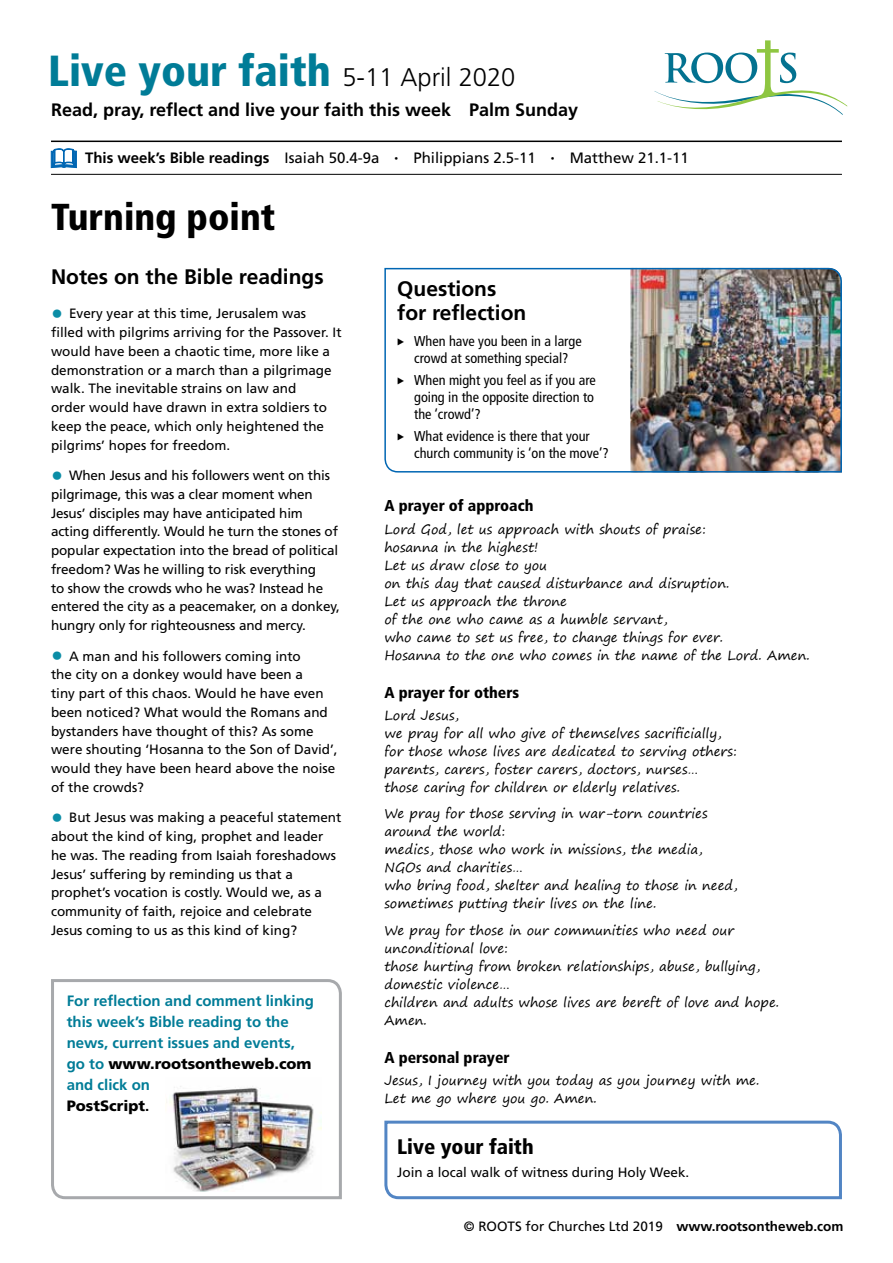
<style>
.page{position:relative;width:893px;height:1263px;background:#fff}
.page>*{position:absolute;margin:0;border:0;box-sizing:border-box;transform-origin:0 0}
.t1{font:900 condensed 43.5px "Frutiger LT Std";color:#007c97}
.t2{font:900 condensed 37.5px "Frutiger LT Std";color:#000}
.t3{font:700 21px/24px "Frutiger LT Std";color:#000}
.t4{font:900 condensed 21px "Frutiger LT Std";color:#000}
.t5{font:700 18px "Frutiger LT Std";color:#000}
.t6{font:900 condensed 15.75px "Frutiger LT Std";color:#000}
.t7{font:700 15px/21px "Frutiger LT Std";color:#007c97}
.t8{font:15px "Frutiger LT Std";color:#000}
.t9{font:condensed 14.25px/17.2px "Frutiger LT Std";color:#000}
.t10{font:13.5px/18.8px "Frutiger LT Std";color:#000}
.t11{font:13.2px/18px "Segoe Print";color:#000}
.s1{font-weight:300;font-stretch:normal;font-size:25.5px;color:#000}
.s2{font-weight:700}
.s3{font-size:7.5px}
.s4{font-size:24px;color:#0b8da6}
.s5{font-weight:900;color:#000}
.s6{color:#000}
</style>
<div class="page">
<svg style="left:654px;top:40px;width:193px;height:75px"></svg>
<svg style="left:51px;top:979px;width:291px;height:221px"></svg>
<img style="left:166px;top:1077px;width:155px;height:114px">
<svg style="left:384px;top:1120px;width:458px;height:80px"></svg>
<hr style="left:51px;top:141px;width:791px;height:1px;background:#000">
<hr style="left:51px;top:174px;width:791px;height:1px;background:#000">
<svg style="left:51px;top:148px;width:26px;height:20px"></svg>
<img style="left:384px;top:267px;width:458px;height:206px">
<h1 class="t1" style="left:48px;top:45px;width:469px">Live your faith <span class="s1">5-11 April 2020</span></h1>
<h3 class="t5" style="left:51px;top:99px;width:529px">Read, pray, reflect and live your faith this week Palm Sunday</h3>
<p class="t8" style="left:85px;top:149px;width:605px"><span class="s2">This week’s Bible readings</span> Isaiah 50.4-9a <span class="s3">•</span> Philippians 2.5-11 <span class="s3">•</span> Matthew 21.1-11</p>
<h2 class="t2" style="left:51px;top:194px;width:226px">Turning point</h2>
<h3 class="t3" style="left:51px;top:264px;width:274px">Notes on the Bible readings</h3>
<p class="t10" style="left:51px;top:304px;width:292px"><span class="s4">•</span> Every year at this time, Jerusalem was filled with pilgrims arriving for the Passover. It would have been a chaotic time, more like a demonstration or a march than a pilgrimage walk. The inevitable strains on law and<br>order would have drawn in extra soldiers to keep the peace, which only heightened the pilgrims’ hopes for freedom.</p>
<p class="t10" style="left:51px;top:466px;width:290px"><span class="s4">•</span> When Jesus and his followers went on this pilgrimage, this was a clear moment when Jesus’ disciples may have anticipated him acting differently. Would he turn the stones of popular expectation into the bread of political freedom? Was he willing to risk everything<br>to show the crowds who he was? Instead he entered the city as a peacemaker, on a donkey, hungry only for righteousness and mercy.</p>
<p class="t10" style="left:51px;top:646px;width:288px"><span class="s4">•</span> A man and his followers coming into<br>the city on a donkey would have been a<br>tiny part of this chaos. Would he have even been noticed? What would the Romans and bystanders have thought of this? As some were shouting ‘Hosanna to the Son of David’, would they have been heard above the noise of the crowds?</p>
<p class="t10" style="left:51px;top:808px;width:292px"><span class="s4">•</span> But Jesus was making a peaceful statement about the kind of king, prophet and leader he was. The reading from Isaiah foreshadows Jesus’ suffering by reminding us that a prophet’s vocation is costly. Would we, as a community of faith, rejoice and celebrate Jesus coming to us as this kind of king?</p>
<p class="t7" style="left:67px;top:990px;width:249px">For reflection and comment linking this week’s Bible reading to the news, current issues and events, go to <span class="s5">www.rootsontheweb.com </span>and click on<br><span class="s5">PostScript</span><span class="s6">.</span></p>
<h3 class="t3" style="left:397px;top:277px;width:131px">Questions for reflection</h3>
<p class="t9" style="left:397px;top:333px;width:186px;text-align:center">▶ When have you been in a large crowd at something special?</p>
<p class="t9" style="left:414px;top:371px;width:183px;text-indent:-17px">▶ When might you feel as if you are going in the opposite direction to the ‘crowd’?</p>
<p class="t9" style="left:414px;top:427px;width:196px;text-indent:-17px">▶ What evidence is there that your church community is ‘on the move’?</p>
<p class="t6" style="left:384px;top:496px;width:151px">A prayer of approach</p>
<p class="t11" style="left:384px;top:520px;width:427px">Lord God, let us approach with shouts of praise:<br>hosanna in the highest!<br>Let us draw close to you<br>on this day that caused disturbance and disruption.<br>Let us approach the throne<br>of the one who came as a humble servant,<br>who came to set us free, to change things for ever.<br>Hosanna to the one who comes in the name of the Lord. Amen.</p>
<p class="t6" style="left:384px;top:683px;width:136px">A prayer for others</p>
<p class="t11" style="left:384px;top:706px;width:354px">Lord Jesus,<br>we pray for all who give of themselves sacrificially, for those whose lives are dedicated to serving others: parents, carers, foster carers, doctors, nurses…<br>those caring for children or elderly relatives.</p>
<p class="t11" style="left:384px;top:804px;width:355px">We pray for those serving in war-torn countries around the world:<br>medics, those who work in missions, the media, NGOs and charities…<br>who bring food, shelter and healing to those in need, sometimes putting their lives on the line.</p>
<p class="t11" style="left:384px;top:921px;width:396px">We pray for those in our communities who need our unconditional love:<br>those hurting from broken relationships, abuse, bullying, domestic violence…<br>children and adults whose lives are bereft of love and hope.<br>Amen.</p>
<p class="t6" style="left:384px;top:1048px;width:127px">A personal prayer</p>
<p class="t11" style="left:384px;top:1071px;width:376px">Jesus, I journey with you today as you journey with me.<br>Let me go where you go. Amen.</p>
<h3 class="t4" style="left:397px;top:1134px;width:138px">Live your faith</h3>
<p class="t10" style="left:397px;top:1163px;width:294px">Join a local walk of witness during Holy Week.</p>
<p class="t10" style="left:464px;top:1216px;width:381px">© ROOTS for Churches Ltd 2019 <span class="s2">www.rootsontheweb.com</span></p>
</div>
